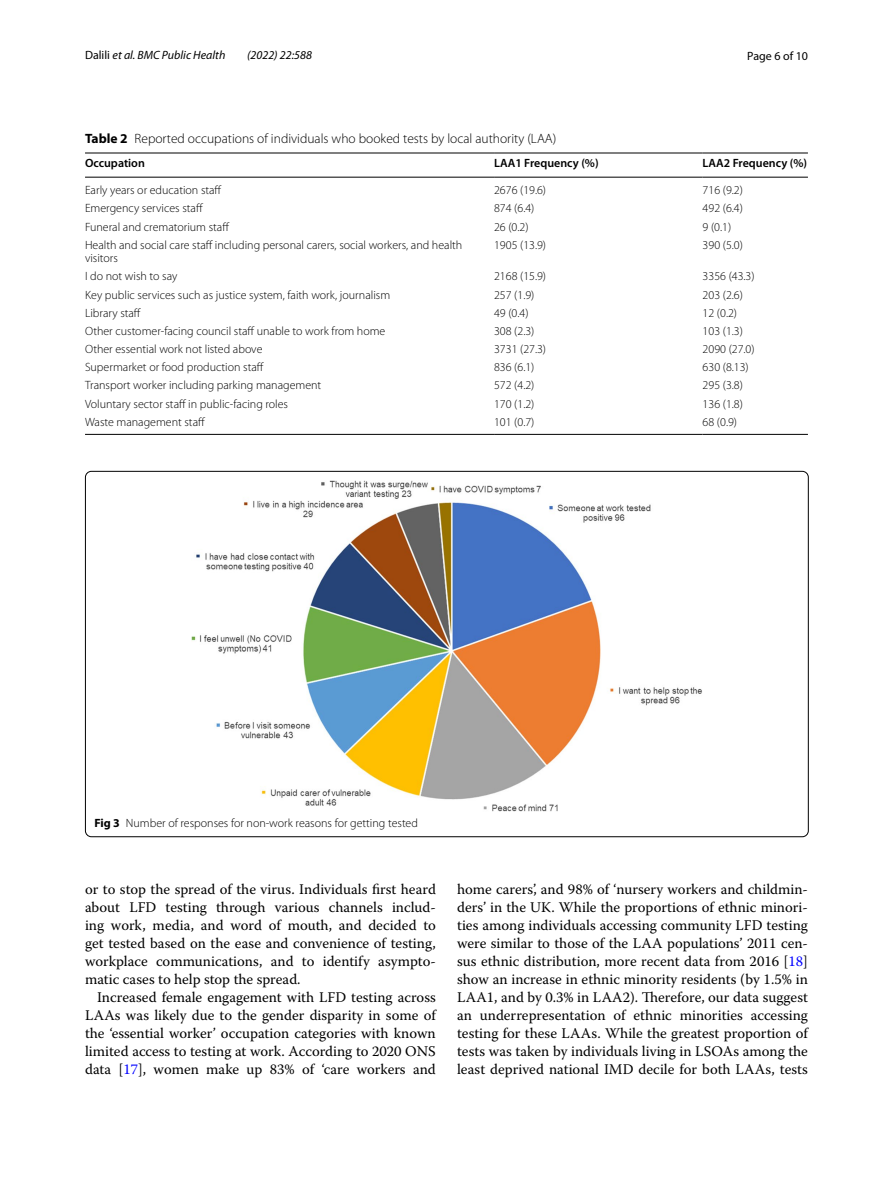
<style>
.page{position:relative;width:893px;height:1187px;background:#fff}
.page>*{position:absolute;margin:0;border:0;box-sizing:border-box;transform-origin:0 0}
.t1{font:14.7px/18px "Warnock Pro";color:#000;text-align:justify}
.t2{font:300 13.5px "Myriad Pro";color:#000}
.t3{font:300 12px/13.5px "Myriad Pro";color:#000}
.t4{font:600 12px "Myriad Pro";color:#000}
.t5{font:italic 12px "Myriad Pro";color:#000}
.t6{font:12px "Myriad Pro";color:#000}
.s1{font-style:normal}
.s2{font-weight:700}
.s3{color:#00f}
</style>
<div class="page">
<hr style="left:85px;top:153px;width:409px;height:1px;background:#000">
<hr style="left:85px;top:177px;width:409px;height:1px;background:#000">
<hr style="left:494px;top:153px;width:209px;height:1px;background:#000">
<hr style="left:494px;top:177px;width:209px;height:1px;background:#000">
<hr style="left:703px;top:153px;width:105px;height:1px;background:#000">
<hr style="left:703px;top:177px;width:105px;height:1px;background:#000">
<hr style="left:85px;top:434px;width:409px;height:1px;background:#000">
<hr style="left:494px;top:434px;width:209px;height:1px;background:#000">
<hr style="left:703px;top:434px;width:105px;height:1px;background:#000">
<img style="left:192px;top:480px;width:510px;height:331px">
<p class="t5" style="left:85px;top:48px;width:142px"><span class="s1">Dalili</span> et al. BMC Public Health</p>
<p class="t5" style="left:247px;top:48px;width:66px">(2022) 22:588</p>
<p class="t6" style="left:747px;top:48px;width:62px">Page 6 of 10</p>
<p class="t2" style="left:85px;top:131px;width:473px"><span class="s2">Table 2</span> Reported occupations of individuals who booked tests by local authority (LAA)</p>
<p class="t4" style="left:85px;top:156px;width:61px">Occupation</p>
<p class="t4" style="left:494px;top:156px;width:106px">LAA1 Frequency (%)</p>
<p class="t4" style="left:703px;top:156px;width:106px">LAA2 Frequency (%)</p>
<p class="t3" style="left:85px;top:184px;width:138px">Early years or education staff</p>
<p class="t3" style="left:494px;top:184px;width:54px">2676 (19.6)</p>
<p class="t3" style="left:703px;top:184px;width:42px">716 (9.2)</p>
<p class="t3" style="left:85px;top:202px;width:120px">Emergency services staff</p>
<p class="t3" style="left:494px;top:202px;width:42px">874 (6.4)</p>
<p class="t3" style="left:703px;top:202px;width:42px">492 (6.4)</p>
<p class="t3" style="left:85px;top:220px;width:146px">Funeral and crematorium staff</p>
<p class="t3" style="left:494px;top:220px;width:36px">26 (0.2)</p>
<p class="t3" style="left:703px;top:220px;width:30px">9 (0.1)</p>
<p class="t3" style="left:85px;top:238px;width:379px">Health and social care staff including personal carers, social workers, and health visitors</p>
<p class="t3" style="left:494px;top:238px;width:54px">1905 (13.9)</p>
<p class="t3" style="left:703px;top:238px;width:42px">390 (5.0)</p>
<p class="t3" style="left:85px;top:270px;width:94px">I do not wish to say</p>
<p class="t3" style="left:494px;top:270px;width:54px">2168 (15.9)</p>
<p class="t3" style="left:703px;top:270px;width:54px">3356 (43.3)</p>
<p class="t3" style="left:85px;top:288px;width:307px">Key public services such as justice system, faith work, journalism</p>
<p class="t3" style="left:494px;top:288px;width:42px">257 (1.9)</p>
<p class="t3" style="left:703px;top:288px;width:42px">203 (2.6)</p>
<p class="t3" style="left:85px;top:306px;width:58px">Library staff</p>
<p class="t3" style="left:494px;top:306px;width:36px">49 (0.4)</p>
<p class="t3" style="left:703px;top:306px;width:36px">12 (0.2)</p>
<p class="t3" style="left:85px;top:324px;width:302px">Other customer-facing council staff unable to work from home</p>
<p class="t3" style="left:494px;top:324px;width:42px">308 (2.3)</p>
<p class="t3" style="left:703px;top:324px;width:42px">103 (1.3)</p>
<p class="t3" style="left:85px;top:342px;width:179px">Other essential work not listed above</p>
<p class="t3" style="left:494px;top:342px;width:54px">3731 (27.3)</p>
<p class="t3" style="left:703px;top:342px;width:54px">2090 (27.0)</p>
<p class="t3" style="left:85px;top:360px;width:180px">Supermarket or food production staff</p>
<p class="t3" style="left:494px;top:360px;width:42px">836 (6.1)</p>
<p class="t3" style="left:703px;top:360px;width:48px">630 (8.13)</p>
<p class="t3" style="left:85px;top:379px;width:238px">Transport worker including parking management</p>
<p class="t3" style="left:494px;top:379px;width:42px">572 (4.2)</p>
<p class="t3" style="left:703px;top:379px;width:42px">295 (3.8)</p>
<p class="t3" style="left:85px;top:397px;width:205px">Voluntary sector staff in public-facing roles</p>
<p class="t3" style="left:494px;top:397px;width:42px">170 (1.2)</p>
<p class="t3" style="left:703px;top:397px;width:42px">136 (1.8)</p>
<p class="t3" style="left:85px;top:415px;width:122px">Waste management staff</p>
<p class="t3" style="left:494px;top:415px;width:42px">101 (0.7)</p>
<p class="t3" style="left:703px;top:415px;width:36px">68 (0.9)</p>
<p class="t3" style="left:94px;top:816px;width:325px"><span class="s2">Fig 3</span> Number of responses for non-work reasons for getting tested</p>
<p class="t1" style="left:85px;top:879px;width:352px">or to stop the spread of the virus. Individuals first heard about LFD testing through various channels includ&shy;ing work, media, and word of mouth, and decided to get tested based on the ease and convenience of testing, workplace communications, and to identify asympto&shy;matic cases to help stop the spread.</p>
<p class="t1" style="left:85px;top:987px;width:352px;text-indent:12px">Increased female engagement with LFD testing across LAAs was likely due to the gender disparity in some of the ‘essential worker’ occupation categories with known limited access to testing at work. According to 2020 ONS data [<span class="s3">17</span>], women make up 83% of ‘care workers and</p>
<p class="t1" style="left:457px;top:879px;width:352px">home carers’, and 98% of ‘nursery workers and childmin&shy;ders’ in the UK. While the proportions of ethnic minori&shy;ties among individuals accessing community LFD testing were similar to those of the LAA populations’ 2011 cen&shy;sus ethnic distribution, more recent data from 2016 [<span class="s3">18</span>] show an increase in ethnic minority residents (by 1.5% in LAA1, and by 0.3% in LAA2). Therefore, our data suggest an underrepresentation of ethnic minorities accessing testing for these LAAs. While the greatest proportion of tests was taken by individuals living in LSOAs among the least deprived national IMD decile for both LAAs, tests</p>
</div>
